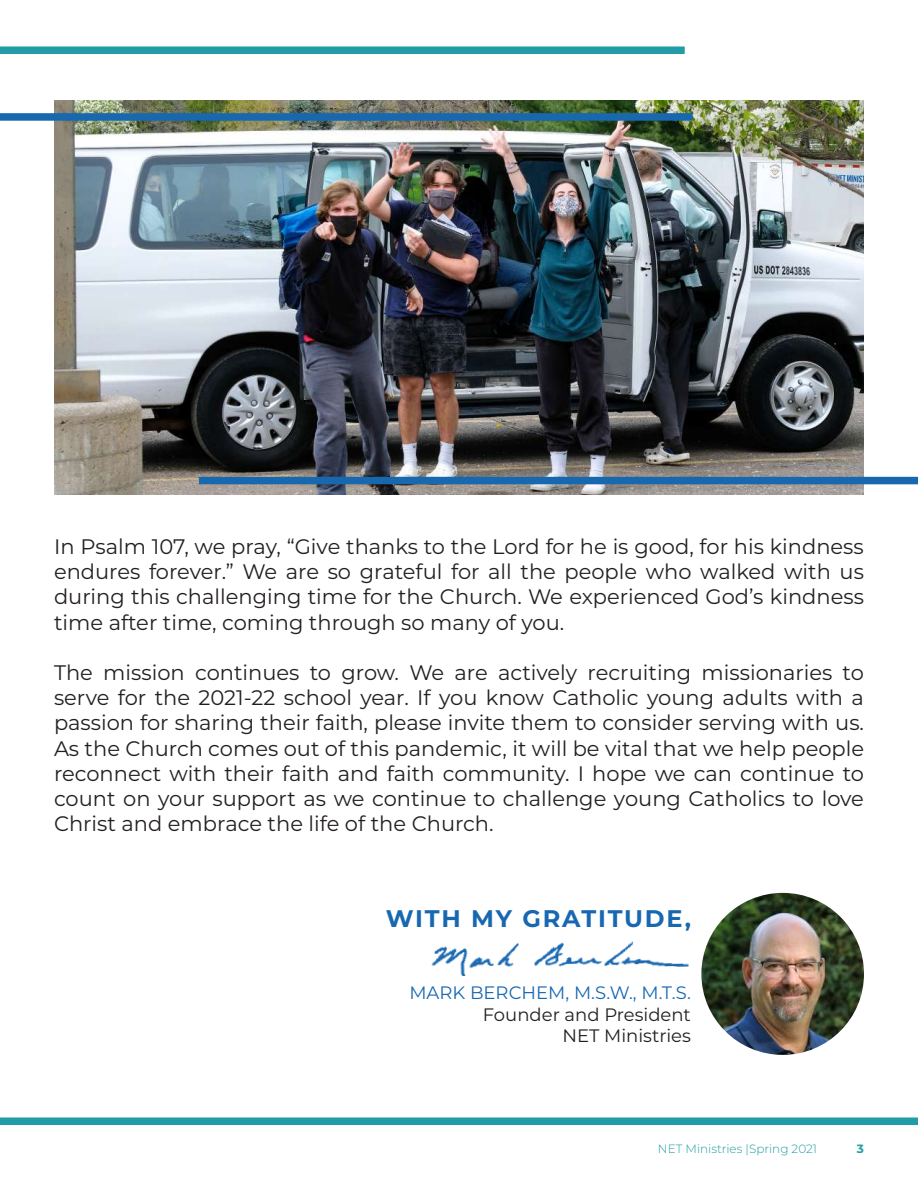
<style>
.page{position:relative;width:918px;height:1188px;background:#fff}
.page>*{position:absolute;margin:0;border:0;box-sizing:border-box;transform-origin:0 0}
.t1{font:700 24px "Montserrat";letter-spacing:.075em;color:#1868b1}
.t2{font:21px/25.2px "Montserrat";color:#231f20;text-align:justify}
.t3{font:18px/21.6px "Montserrat";color:#231f20;text-align:right}
.t4{font:18px "Montserrat";color:#1868b1}
.t5{font:300 12px "Montserrat";color:#209da6}
.t6{font:700 12px "Montserrat";color:#209da6}
</style>
<div class="page">
<div style="left:0;top:46px;width:685px;height:8px;background:#209da6"></div>
<div style="left:0;top:1118px;width:918px;height:7px;background:#209da6"></div>
<img style="left:701px;top:893px;width:163px;height:162px;border-radius:81px">
<img style="left:431px;top:941px;width:258px;height:35px">
<img style="left:54px;top:100px;width:810px;height:395px">
<div style="left:0;top:113px;width:692px;height:8px;background:#1868af"></div>
<div style="left:199px;top:477px;width:719px;height:7px;background:#1868af"></div>
<p class="t2" style="left:54px;top:533px;width:812px">In Psalm 107, we pray, “Give thanks to the Lord for he is good, for his kindness endures forever.” We are so grateful for all the people who walked with us during this challenging time for the Church. We experienced God’s kindness time after time, coming through so many of you.</p>
<p class="t2" style="left:54px;top:659px;width:812px">The mission continues to grow. We are actively recruiting missionaries to serve for the 2021-22 school year. If you know Catholic young adults with a passion for sharing their faith, please invite them to consider serving with us.<br>As the Church comes out of this pandemic, it will be vital that we help people reconnect with their faith and faith community. I hope we can continue to count on your support as we continue to challenge young Catholics to love Christ and embrace the life of the Church.</p>
<p class="t1" style="left:386px;top:901px;width:307px">WITH MY GRATITUDE,</p>
<p class="t4" style="left:409px;top:980px;width:283px">MARK BERCHEM, M.S.W., M.T.S.</p>
<p class="t3" style="left:483px;top:1003px;width:210px">Founder and President<br>NET Ministries</p>
<p class="t5" style="left:658px;top:1141px;width:161px">NET Ministries |Spring 2021</p>
<p class="t6" style="left:857px;top:1140px;width:9px">3</p>
</div>
